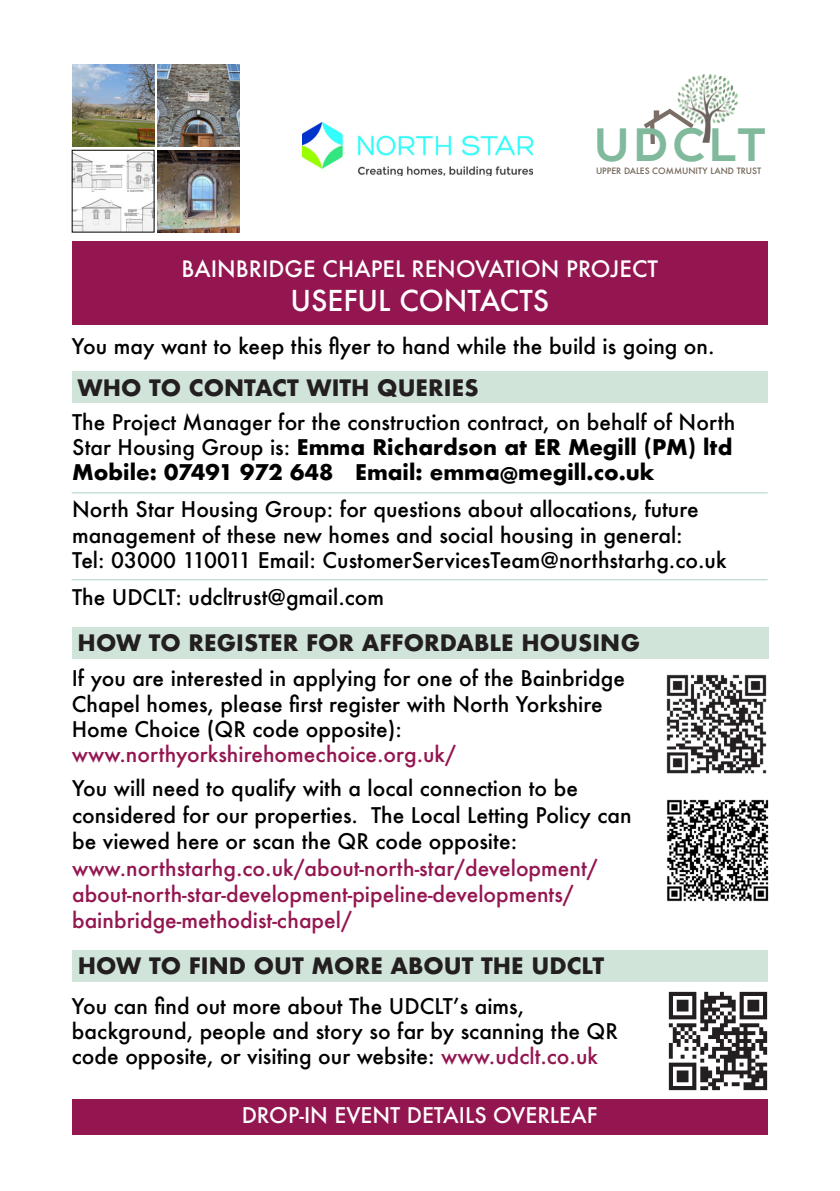
<style>
.page{position:relative;width:840px;height:1191px;background:#fff}
.page>*{position:absolute;margin:0;border:0;box-sizing:border-box;transform-origin:0 0}
.t1{font:700 46.6px "Nexa";letter-spacing:.11em;color:#81b99d}
.Paragraph_Style_2{font:500 28px "Futura";color:#fff}
.t2{font:700 22px "Futura";color:#231f20}
.Paragraph_Style_2-2{font:500 22px "Futura";color:#fff}
.t3{font:500 21px/25.2px "Futura";color:#000}
.t4{font:500 21px/26.4px "Futura";color:#941651}
.t5{font:700 21px "Futura";color:#000}
.t6{font:500 21px "Futura";color:#fff}
.t7{font:500 8.4px "Futura";color:#716557}
.s1{font-weight:700}
.s2{color:#941651}
</style>
<div class="page">
<div style="left:72px;top:241px;width:695px;height:84px;background:#941651"></div>
<div style="left:72px;top:627px;width:695px;height:31px;background:#d0e4da"></div>
<div style="left:72px;top:372px;width:695px;height:31px;background:#d0e4da"></div>
<div style="left:72px;top:950px;width:695px;height:31px;background:#d0e4da"></div>
<img style="left:668px;top:991px;width:100px;height:100px">
<img style="left:669px;top:74px;width:69px;height:69px">
<svg style="left:644px;top:109px;width:49px;height:35px"></svg>
<div style="left:653px;top:110px;width:5px;height:10px;border:2px solid #594a41"></div>
<img style="left:302px;top:122px;width:230px;height:54px">
<img style="left:158px;top:65px;width:82px;height:82px">
<img style="left:74px;top:152px;width:78px;height:78px">
<img style="left:158px;top:150px;width:82px;height:82px">
<img style="left:72px;top:65px;width:82px;height:82px">
<hr style="left:72px;top:492px;width:695px;height:1px;background:#acd1bf">
<hr style="left:72px;top:579px;width:695px;height:1px;background:#acd1bf">
<img style="left:667px;top:799px;width:102px;height:103px">
<img style="left:666px;top:674px;width:101px;height:100px">
<div style="left:72px;top:1099px;width:695px;height:36px;background:#941651"></div>
<p class="t1" style="left:595px;top:118px;width:173px">UDCLT</p>
<p class="t7" style="left:595px;top:165px;width:167px">UPPER DALES COMMUNITY LAND TRUST</p>
<p class="Paragraph_Style_2-2" style="left:181px;top:254px;width:477px">BAINBRIDGE CHAPEL RENOVATION PROJECT</p>
<p class="Paragraph_Style_2" style="left:290px;top:281px;width:260px">USEFUL CONTACTS</p>
<p class="t3" style="left:72px;top:333px;width:643px">You may want to keep this flyer to hand while the build is going on.</p>
<p class="t2" style="left:77px;top:371px;width:402px">WHO TO CONTACT WITH QUERIES</p>
<p class="t3" style="left:72px;top:409px;width:664px">The Project Manager for the construction contract, on behalf of North<br>Star Housing Group is: <span class="s1">Emma Richardson at ER Megill (PM) ltd</span></p>
<p class="t5" style="left:72px;top:457px;width:583px">Mobile: 07491 972 648 Email: emma@megill.co.uk</p>
<p class="t3" style="left:72px;top:497px;width:627px">North Star Housing Group: for questions about allocations, future management of these new homes and social housing in general:</p>
<p class="t3" style="left:72px;top:547px;width:655px">Tel: 03000 110011 Email: CustomerServicesTeam@northstarhg.co.uk</p>
<p class="t3" style="left:72px;top:584px;width:313px">The UDCLT: udcltrust@gmail.com</p>
<p class="t2" style="left:78px;top:626px;width:563px">HOW TO REGISTER FOR AFFORDABLE HOUSING</p>
<p class="t3" style="left:72px;top:666px;width:554px">If you are interested in applying for one of the Bainbridge<br>Chapel homes, please first register with North Yorkshire<br>Home Choice (QR code opposite):</p>
<p class="t4" style="left:72px;top:741px;width:385px">www.northyorkshirehomechoice.org.uk/</p>
<p class="t3" style="left:72px;top:775px;width:560px;line-height:26.4px">You will need to qualify with a local connection to be considered for our properties. The Local Letting Policy can be viewed here or scan the QR code opposite:</p>
<p class="t4" style="left:72px;top:854px;width:527px">www.northstarhg.co.uk/about-north-star/development/ about-north-star-development-pipeline-developments/ bainbridge-methodist-chapel/</p>
<p class="t2" style="left:78px;top:949px;width:527px">HOW TO FIND OUT MORE ABOUT THE UDCLT</p>
<p class="t3" style="left:72px;top:993px;width:547px">You can find out more about The UDCLT’s aims, background, people and story so far by scanning the QR code opposite, or visiting our website: <span class="s2">www.udclt.co.uk</span></p>
<p class="t6" style="left:241px;top:1101px;width:357px">DROP-IN EVENT DETAILS OVERLEAF</p>
</div>
